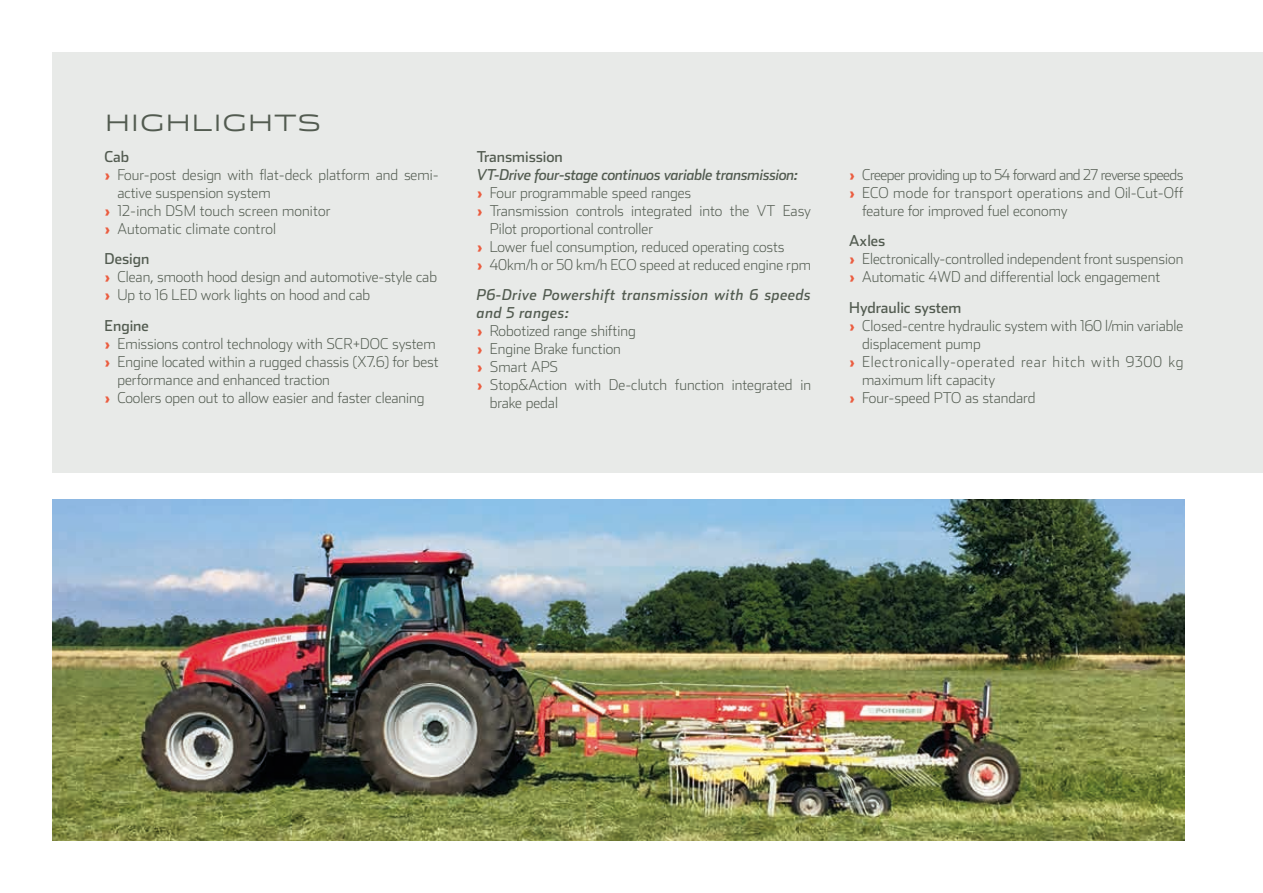
<style>
.page{position:relative;width:1263px;height:893px;background:#fff}
.page>*{position:absolute;margin:0;border:0;box-sizing:border-box;transform-origin:0 0}
.t1{font:300 22.5px "Stainless Ext";letter-spacing:.05em;color:#525b50}
.t2{font:200 15px/18px "Stainless";color:#525b50}
.t3{font:italic 15px "Stainless";letter-spacing:.03em;color:#525b50}
.t4{font:italic 15px "Stainless";letter-spacing:-.02em;color:#525b50}
.t5{font:200 15px "Stainless";letter-spacing:-.03em;color:#525b50}
.t6{font:200 15px "Stainless";letter-spacing:.02em;color:#525b50}
.t7{font:200 15px "Stainless";letter-spacing:.05em;color:#525b50}
.t8{font:15px "Stainless";color:#525b50}
.s1{font-weight:900;color:#eb5d40}
.s2{font-weight:400}
</style>
<div class="page">
<div style="left:53px;top:53px;width:1210px;height:420px;background:#e8eae8"></div>
<img style="left:53px;top:499px;width:1131px;height:341px">
<h1 class="t1" style="left:105px;top:110px;width:217px">HIGHLIGHTS</h1>
<p class="t8" style="left:105px;top:147px;width:26px">Cab</p>
<p class="t2" style="left:105px;top:165px;width:336px"><span class="s1">›</span> Four-post design with flat-deck platform and semi-</p>
<p class="t2" style="left:117px;top:183px;width:155px">active suspension system</p>
<p class="t2" style="left:105px;top:201px;width:227px"><span class="s1">›</span> 12-inch DSM touch screen monitor</p>
<p class="t2" style="left:105px;top:219px;width:173px"><span class="s1">›</span> Automatic climate control</p>
<p class="t2" style="left:105px;top:250px;width:334px"><span class="s2">Design<br></span><span class="s1">›</span> Clean, smooth hood design and automotive-style cab <span class="s1">›</span> Up to 16 LED work lights on hood and cab</p>
<p class="t8" style="left:105px;top:317px;width:46px">Engine</p>
<p class="t2" style="left:105px;top:335px;width:332px"><span class="s1">›</span> Emissions control technology with SCR+DOC system</p>
<p class="t2" style="left:105px;top:353px;width:336px"><span class="s1">›</span> Engine located within a rugged chassis (X7.6) for best</p>
<p class="t2" style="left:117px;top:371px;width:214px">performance and enhanced traction</p>
<p class="t2" style="left:105px;top:389px;width:321px"><span class="s1">›</span> Coolers open out to allow easier and faster cleaning</p>
<p class="t8" style="left:477px;top:147px;width:87px">Transmission</p>
<p class="t4" style="left:477px;top:165px;width:323px">VT-Drive four-stage continuos variable transmission:</p>
<p class="t2" style="left:477px;top:183px;width:216px"><span class="s1">›</span> Four programmable speed ranges</p>
<p class="t2" style="left:477px;top:201px;width:336px"><span class="s1">›</span> Transmission controls integrated into the VT Easy</p>
<p class="t2" style="left:490px;top:219px;width:165px">Pilot proportional controller</p>
<p class="t2" style="left:477px;top:237px;width:309px"><span class="s1">›</span> Lower fuel consumption, reduced operating costs</p>
<p class="t2" style="left:477px;top:255px;width:336px"><span class="s1">›</span> 40km/h or 50 km/h ECO speed at reduced engine rpm</p>
<p class="t3" style="left:477px;top:286px;width:336px">P6-Drive Powershift transmission with 6 speeds</p>
<p class="t3" style="left:477px;top:304px;width:94px">and 5 ranges:</p>
<p class="t2" style="left:477px;top:322px;width:160px"><span class="s1">›</span> Robotized range shifting</p>
<p class="t2" style="left:477px;top:340px;width:146px"><span class="s1">›</span> Engine Brake function</p>
<p class="t2" style="left:477px;top:358px;width:83px"><span class="s1">›</span> Smart APS</p>
<p class="t2" style="left:477px;top:376px;width:336px"><span class="s1">›</span> Stop&amp;Action with De-clutch function integrated in</p>
<p class="t2" style="left:490px;top:394px;width:70px">brake pedal</p>
<p class="t5" style="left:849px;top:165px;width:336px"><span class="s1">›</span> Creeper providing up to 54 forward and 27 reverse speeds</p>
<p class="t6" style="left:849px;top:183px;width:336px"><span class="s1">›</span> ECO mode for transport operations and Oil-Cut-Off</p>
<p class="t2" style="left:862px;top:201px;width:207px">feature for improved fuel economy</p>
<p class="t2" style="left:849px;top:232px;width:336px"><span class="s2">Axles<br></span><span class="s1">›</span> Electronically-controlled independent front suspension <span class="s1">›</span> Automatic 4WD and differential lock engagement</p>
<p class="t8" style="left:849px;top:299px;width:114px">Hydraulic system</p>
<p class="t2" style="left:849px;top:317px;width:336px"><span class="s1">›</span> Closed-centre hydraulic system with 160 l/min variable</p>
<p class="t2" style="left:862px;top:335px;width:120px">displacement pump</p>
<p class="t7" style="left:849px;top:353px;width:336px"><span class="s1">›</span> Electronically-operated rear hitch with 9300 kg</p>
<p class="t2" style="left:862px;top:371px;width:135px">maximum lift capacity</p>
<p class="t2" style="left:849px;top:389px;width:188px"><span class="s1">›</span> Four-speed PTO as standard</p>
</div>
